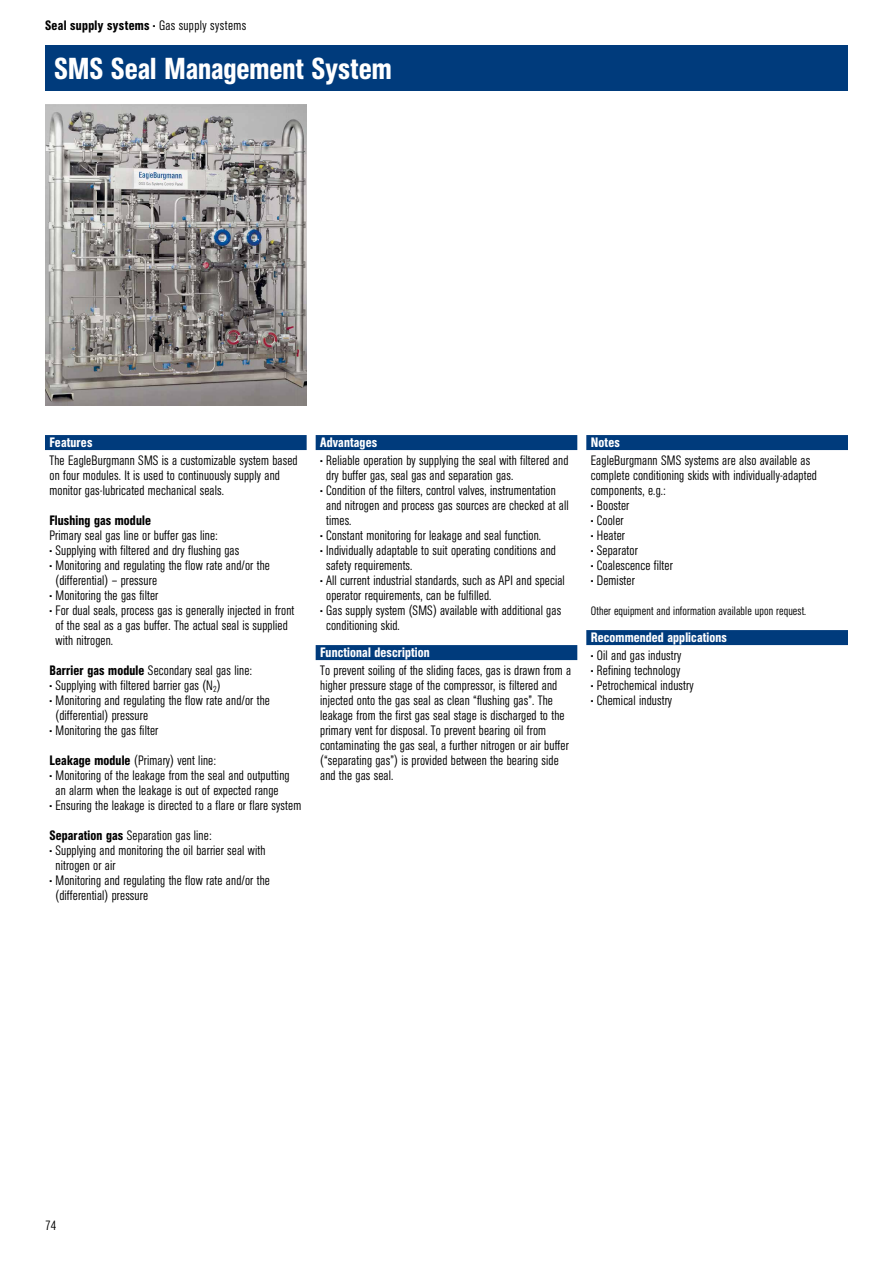
<style>
.page{position:relative;width:893px;height:1263px;background:#fff}
.page>*{position:absolute;margin:0;border:0;box-sizing:border-box;transform-origin:0 0}
.t1{font:500 condensed 30px "AG Book Pro";color:#fff}
.t2{font:300 condensed 13.5px/15px "AG Book Pro";letter-spacing:.01em;color:#000}
.t3{font:500 condensed 13.5px "AG Book Pro";letter-spacing:.01em;color:#fff}
.t4{font:500 condensed 13.5px "AG Book Pro";letter-spacing:.015em;color:#000}
.t5{font:300 condensed 12px "AG Book Pro";letter-spacing:.01em;color:#000}
.s1{font-weight:300}
.s2{font-weight:500}
</style>
<div class="page">
<img style="left:45px;top:105px;width:262px;height:300px">
<div style="left:45px;top:45px;width:803px;height:45px;background:#003b7c"></div>
<div style="left:45px;top:435px;width:262px;height:15px;background:#003b7c"></div>
<div style="left:316px;top:435px;width:261px;height:15px;background:#003b7c"></div>
<div style="left:316px;top:645px;width:261px;height:15px;background:#003b7c"></div>
<div style="left:586px;top:435px;width:262px;height:15px;background:#003b7c"></div>
<div style="left:586px;top:630px;width:262px;height:15px;background:#003b7c"></div>
<p class="t4" style="left:45px;top:17px;width:203px">Seal supply systems <span class="s1">• Gas supply systems</span></p>
<h1 class="t1" style="left:54px;top:49px;width:339px">SMS Seal Management System</h1>
<p class="t3" style="left:50px;top:433px;width:44px">Features</p>
<p class="t2" style="left:50px;top:453px;width:250px">The EagleBurgmann SMS is a customizable system based on four modules. It is used to continuously supply and monitor gas-lubricated mechanical seals.</p>
<p class="t4" style="left:50px;top:512px;width:103px">Flushing gas module</p>
<p class="t2" style="left:50px;top:528px;width:170px">Primary seal gas line or buffer gas line:</p>
<p class="t2" style="left:50px;top:543px;width:191px">• Supplying with filtered and dry flushing gas</p>
<p class="t2" style="left:55px;top:558px;width:216px;text-indent:-6px">• Monitoring and regulating the flow rate and/or the (differential) – pressure</p>
<p class="t2" style="left:50px;top:588px;width:110px">• Monitoring the gas filter</p>
<p class="t2" style="left:55px;top:603px;width:240px;text-indent:-6px">• For dual seals, process gas is generally injected in front of the seal as a gas buffer. The actual seal is supplied with nitrogen.</p>
<p class="t2" style="left:50px;top:663px;width:204px"><span class="s2">Barrier gas module</span> Secondary seal gas line:</p>
<p class="t2" style="left:50px;top:678px;width:173px">• Supplying with filtered barrier gas (N<sub>2</sub>)</p>
<p class="t2" style="left:55px;top:693px;width:216px;text-indent:-6px">• Monitoring and regulating the flow rate and/or the (differential) pressure</p>
<p class="t2" style="left:49px;top:723px;width:110px">• Monitoring the gas filter</p>
<p class="t2" style="left:49px;top:753px;width:168px"><span class="s2">Leakage module</span> (Primary) vent line:</p>
<p class="t2" style="left:49px;top:768px;width:242px;text-align:center">• Monitoring of the leakage from the seal and outputting an alarm when the leakage is out of expected range</p>
<p class="t2" style="left:49px;top:798px;width:253px">• Ensuring the leakage is directed to a flare or flare system</p>
<p class="t2" style="left:49px;top:828px;width:164px"><span class="s2">Separation gas</span> Separation gas line:</p>
<p class="t2" style="left:55px;top:843px;width:211px;text-indent:-6px">• Supplying and monitoring the oil barrier seal with nitrogen or air</p>
<p class="t2" style="left:55px;top:873px;width:216px;text-indent:-6px">• Monitoring and regulating the flow rate and/or the (differential) pressure</p>
<p class="t3" style="left:320px;top:433px;width:58px">Advantages</p>
<p class="t2" style="left:326px;top:453px;width:244px;text-indent:-6px">• Reliable operation by supplying the seal with filtered and dry buffer gas, seal gas and separation gas.</p>
<p class="t2" style="left:326px;top:483px;width:244px;text-indent:-6px">• Condition of the filters, control valves, instrumentation and nitrogen and process gas sources are checked at all times.</p>
<p class="t2" style="left:320px;top:528px;width:222px">• Constant monitoring for leakage and seal function.</p>
<p class="t2" style="left:326px;top:543px;width:231px;text-indent:-6px">• Individually adaptable to suit operating conditions and safety requirements.</p>
<p class="t2" style="left:326px;top:573px;width:240px;text-indent:-6px">• All current industrial standards, such as API and special operator requirements, can be fulfilled.</p>
<p class="t2" style="left:326px;top:603px;width:237px;text-indent:-6px">• Gas supply system (SMS) available with additional gas conditioning skid.</p>
<p class="t3" style="left:320px;top:643px;width:111px">Functional description</p>
<p class="t2" style="left:320px;top:663px;width:252px">To prevent soiling of the sliding faces, gas is drawn from a higher pressure stage of the compressor, is filtered and injected onto the gas seal as clean “flushing gas”. The leakage from the first gas seal stage is discharged to the primary vent for disposal. To prevent bearing oil from contaminating the gas seal, a further nitrogen or air buffer (“separating gas”) is provided between the bearing side and the gas seal.</p>
<p class="t3" style="left:591px;top:433px;width:30px">Notes</p>
<p class="t2" style="left:591px;top:453px;width:228px">EagleBurgmann SMS systems are also available as complete conditioning skids with individually-adapted components, e.g.:</p>
<p class="t2" style="left:591px;top:498px;width:40px">• Booster</p>
<p class="t2" style="left:591px;top:513px;width:34px">• Cooler</p>
<p class="t2" style="left:591px;top:528px;width:36px">• Heater</p>
<p class="t2" style="left:591px;top:543px;width:49px">• Separator</p>
<p class="t2" style="left:591px;top:558px;width:83px">• Coalescence filter</p>
<p class="t2" style="left:591px;top:573px;width:46px">• Demister</p>
<p class="t5" style="left:591px;top:603px;width:217px">Other equipment and information available upon request.</p>
<p class="t3" style="left:591px;top:628px;width:138px">Recommended applications</p>
<p class="t2" style="left:591px;top:648px;width:92px">• Oil and gas industry</p>
<p class="t2" style="left:591px;top:663px;width:91px">• Refining technology</p>
<p class="t2" style="left:591px;top:678px;width:104px">• Petrochemical industry</p>
<p class="t2" style="left:591px;top:693px;width:83px">• Chemical industry</p>
<p class="t2" style="left:45px;top:1218px;width:13px">74</p>
</div>
